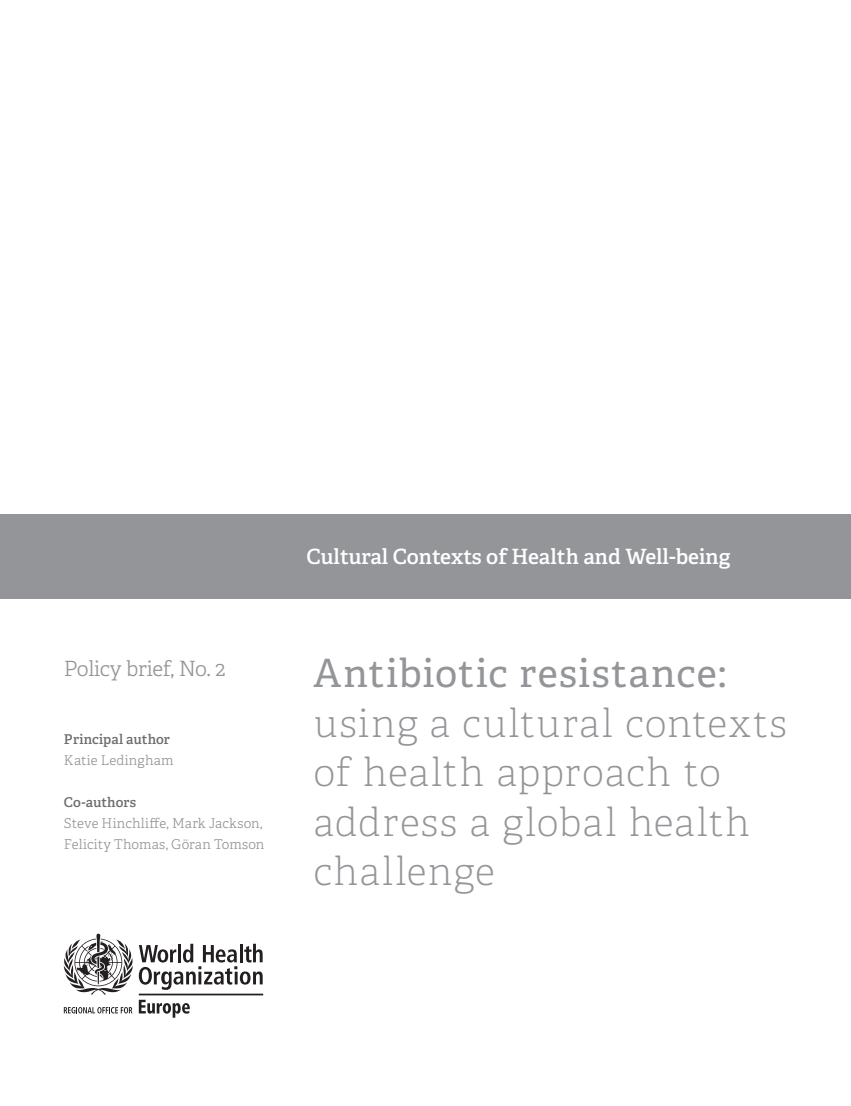
<style>
.page{position:relative;width:851px;height:1106px;background:#fff}
.page>*{position:absolute;margin:0;border:0;box-sizing:border-box;transform-origin:0 0}
.t1{font:100 39px/49.5px "Adelle CYR";letter-spacing:.035em;color:#939598}
.t2{font:39px "Adelle CYR";letter-spacing:.035em;color:#939598}
.t3{font:600 21px "Adelle CYR";color:#fff}
.t4{font:300 21px "Adelle CYR";letter-spacing:-.01em;color:#939598}
.BODY_TEXT{font:300 13.5px/21px "Adelle CYR";letter-spacing:.01em;color:#939598}
.BODY_TEXT-2{font:600 13.5px/21px "Adelle CYR";color:#6c6d70}
.s1{font-weight:300;color:#939598}
.s2{font-weight:600;color:#6c6d70}
</style>
<div class="page">
<div style="left:0;top:514px;width:850px;height:84px;background:#939598"></div>
<hr style="left:139px;top:993px;width:124px;height:2px;background:#231f20">
<svg style="left:63px;top:933px;width:199px;height:84px"></svg>
<p class="t4" style="left:64px;top:654px;width:162px">Policy brief, No. 2</p>
<p class="BODY_TEXT-2" style="left:64px;top:728px;width:111px">Principal author<br><span class="s1">Katie Ledingham</span></p>
<p class="BODY_TEXT" style="left:64px;top:791px;width:200px"><span class="s2">Co-authors<br></span>Steve Hinchliffe, Mark Jackson,</p>
<p class="BODY_TEXT" style="left:64px;top:833px;width:202px">Felicity Thomas, Göran Tomson</p>
<p class="t3" style="left:306px;top:541px;width:425px">Cultural Contexts of Health and Well-being</p>
<p class="t2" style="left:313px;top:645px;width:414px">Antibiotic resistance:</p>
<p class="t1" style="left:313px;top:697px;width:475px">using a cultural contexts of health approach to address a global health challenge</p>
</div>
